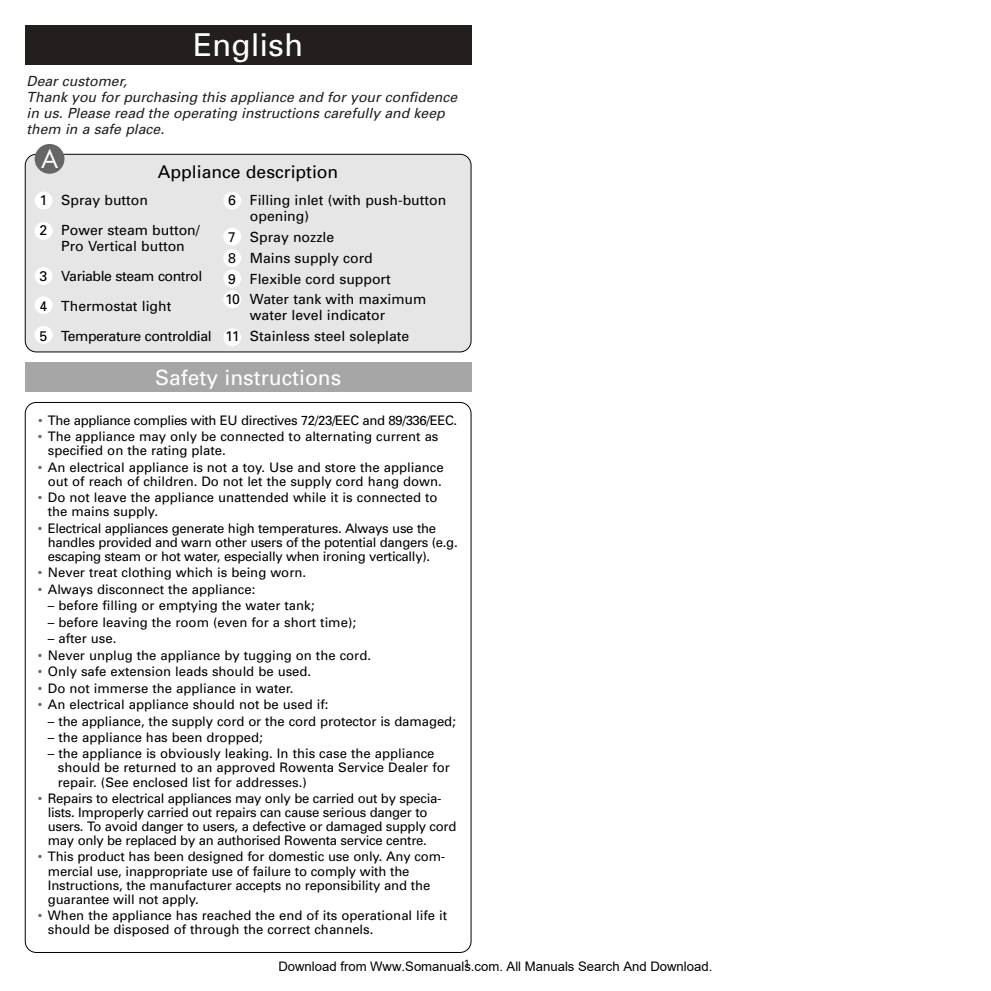
<style>
.page{position:relative;width:991px;height:991px;background:#fff}
.page>*{position:absolute;margin:0;border:0;box-sizing:border-box;transform-origin:0 0}
.t1{font:31.5px "Univers";color:#fff}
.t2{font:24.5px "Futura";color:#fff}
.t3{font:21px "Univers";color:#fff}
.t4{font:17.5px "Univers";color:#000}
.t5{font:14px/20.8px "Univers";color:#000}
.t6{font:italic 14px/15.8px "Univers";color:#231f1f}
.t7{font:14px/29.9px "Univers";letter-spacing:-.03em;color:#000}
.t8{font:13.12px/14px "Univers";color:#000}
.t9{font:13.12px/14px "Univers";letter-spacing:-.025em;color:#000}
.t10{font:13.12px "Univers";letter-spacing:-.03em;color:#000}
.t11{font:13.12px "Arial";color:#000}
.t12{font:10.5px "Univers";color:#231f1f}
.s1{color:#666}
</style>
<div class="page">
<div style="left:25px;top:25px;width:446px;height:39px;background:#231f1f"></div>
<div style="left:25px;top:362px;width:446px;height:30px;background:#a6a6a6"></div>
<div style="left:26px;top:155px;width:444px;height:196px;background:#e6e6e6;border-radius:11px"></div>
<div style="left:25px;top:154px;width:446px;height:198px;border:1px solid #000;border-radius:11px"></div>
<div style="left:35px;top:192px;width:18px;height:17px;background:#fff;border-radius:50%"></div>
<div style="left:35px;top:222px;width:18px;height:18px;background:#fff;border-radius:50%"></div>
<div style="left:35px;top:267px;width:18px;height:18px;background:#fff;border-radius:50%"></div>
<div style="left:35px;top:296px;width:18px;height:18px;background:#fff;border-radius:50%"></div>
<div style="left:35px;top:326px;width:18px;height:18px;background:#fff;border-radius:50%"></div>
<div style="left:223px;top:328px;width:18px;height:18px;background:#fff;border-radius:50%"></div>
<div style="left:223px;top:290px;width:18px;height:18px;background:#fff;border-radius:50%"></div>
<div style="left:223px;top:269px;width:18px;height:18px;background:#fff;border-radius:50%"></div>
<div style="left:223px;top:249px;width:18px;height:18px;background:#fff;border-radius:50%"></div>
<div style="left:223px;top:228px;width:18px;height:18px;background:#fff;border-radius:50%"></div>
<div style="left:223px;top:192px;width:18px;height:17px;background:#fff;border-radius:50%"></div>
<div style="left:35px;top:144px;width:29px;height:30px;background:#666;border-radius:50%"></div>
<h1 class="t1" style="left:193px;top:34px;width:112px">English</h1>
<p class="t6" style="left:27px;top:75px;width:432px">Dear customer,<br>Thank you for purchasing this appliance and for your confidence in us. Please read the operating instructions carefully and keep them in a safe place.</p>
<h3 class="t4" style="left:158px;top:165px;width:182px">Appliance description</h3>
<p class="t5" style="left:40px;top:187px;width:162px;line-height:29.9px">1 Spray button<br>2 Power steam button/</p>
<p class="t7" style="left:40px;top:232px;width:174px;text-indent:22px">Pro Vertical button<br>3 Variable steam control<br>4 Thermostat light<br>5 Temperature controldial</p>
<h2 class="t2" style="left:41px;top:147px;width:19px">A</h2>
<p class="t5" style="left:250px;top:194px;width:198px;line-height:15.8px;text-indent:-22px">6 Filling inlet (with push-button opening)</p>
<p class="t5" style="left:225px;top:228px;width:203px">7 Spray nozzle<br>8 Mains supply cord<br>9 Flexible cord support<br>10 Water tank with maximum</p>
<p class="t5" style="left:225px;top:306px;width:186px;text-align:center">water level indicator<br>11 Stainless steel soleplate</p>
<h3 class="t3" style="left:155px;top:369px;width:188px">Safety instructions</h3>
<p class="t10" style="left:38px;top:415px;width:420px"><span class="s1">•</span> The appliance complies with EU directives 72/23/EEC and 89/336/EEC.</p>
<p class="t8" style="left:48px;top:430px;width:392px;text-indent:-10px"><span class="s1">•</span> The appliance may only be connected to alternating current as specified on the rating plate.</p>
<p class="t8" style="left:38px;top:461px;width:407px;text-align:right"><span class="s1">•</span> An electrical appliance is not a toy. Use and store the appliance out of reach of children. Do not let the supply cord hang down.</p>
<p class="t8" style="left:48px;top:491px;width:391px;text-indent:-10px"><span class="s1">•</span> Do not leave the appliance unattended while it is connected to the mains supply.</p>
<p class="t9" style="left:48px;top:522px;width:411px;text-indent:-10px"><span class="s1">•</span> Electrical appliances generate high temperatures. Always use the handles provided and warn other users of the potential dangers (e.g. escaping steam or hot water, especially when ironing vertically).</p>
<p class="t8" style="left:38px;top:566px;width:270px"><span class="s1">•</span> Never treat clothing which is being worn.</p>
<p class="t8" style="left:38px;top:583px;width:219px"><span class="s1">•</span> Always disconnect the appliance:</p>
<p class="t8" style="left:48px;top:599px;width:268px">– before filling or emptying the water tank;</p>
<p class="t8" style="left:48px;top:616px;width:310px">– before leaving the room (even for a short time);</p>
<p class="t8" style="left:48px;top:632px;width:70px">– after use.</p>
<p class="t8" style="left:38px;top:649px;width:334px"><span class="s1">•</span> Never unplug the appliance by tugging on the cord.</p>
<p class="t8" style="left:38px;top:665px;width:275px"><span class="s1">•</span> Only safe extension leads should be used.</p>
<p class="t8" style="left:38px;top:682px;width:257px"><span class="s1">•</span> Do not immerse the appliance in water.</p>
<p class="t8" style="left:38px;top:698px;width:292px"><span class="s1">•</span> An electrical appliance should not be used if:</p>
<p class="t8" style="left:48px;top:715px;width:409px">– the appliance, the supply cord or the cord protector is damaged;</p>
<p class="t8" style="left:48px;top:731px;width:216px">– the appliance has been dropped;</p>
<p class="t8" style="left:58px;top:748px;width:393px;text-indent:-10px">– the appliance is obviously leaking. In this case the appliance should be returned to an approved Rowenta Service Dealer for repair. (See enclosed list for addresses.)</p>
<p class="t9" style="left:48px;top:792px;width:410px;text-indent:-10px"><span class="s1">•</span> Repairs to electrical appliances may only be carried out by specia&shy;lists. Improperly carried out repairs can cause serious danger to users. To avoid danger to users, a defective or damaged supply cord may only be replaced by an authorised Rowenta service centre.</p>
<p class="t8" style="left:48px;top:851px;width:399px;text-indent:-10px"><span class="s1">•</span> This product has been designed for domestic use only. Any com&shy;mercial use, inappropriate use of failure to comply with the Instructions, the manufacturer accepts no reponsibility and the guarantee will not apply.</p>
<p class="t8" style="left:48px;top:909px;width:401px;text-indent:-10px"><span class="s1">•</span> When the appliance has reached the end of its operational life it should be disposed of through the correct channels.</p>
<p class="t12" style="left:464px;top:959px;width:7px">1</p>
<p class="t11" style="left:278px;top:958px;width:435px">Download from Www.Somanuals.com. All Manuals Search And Download.</p>
</div>
